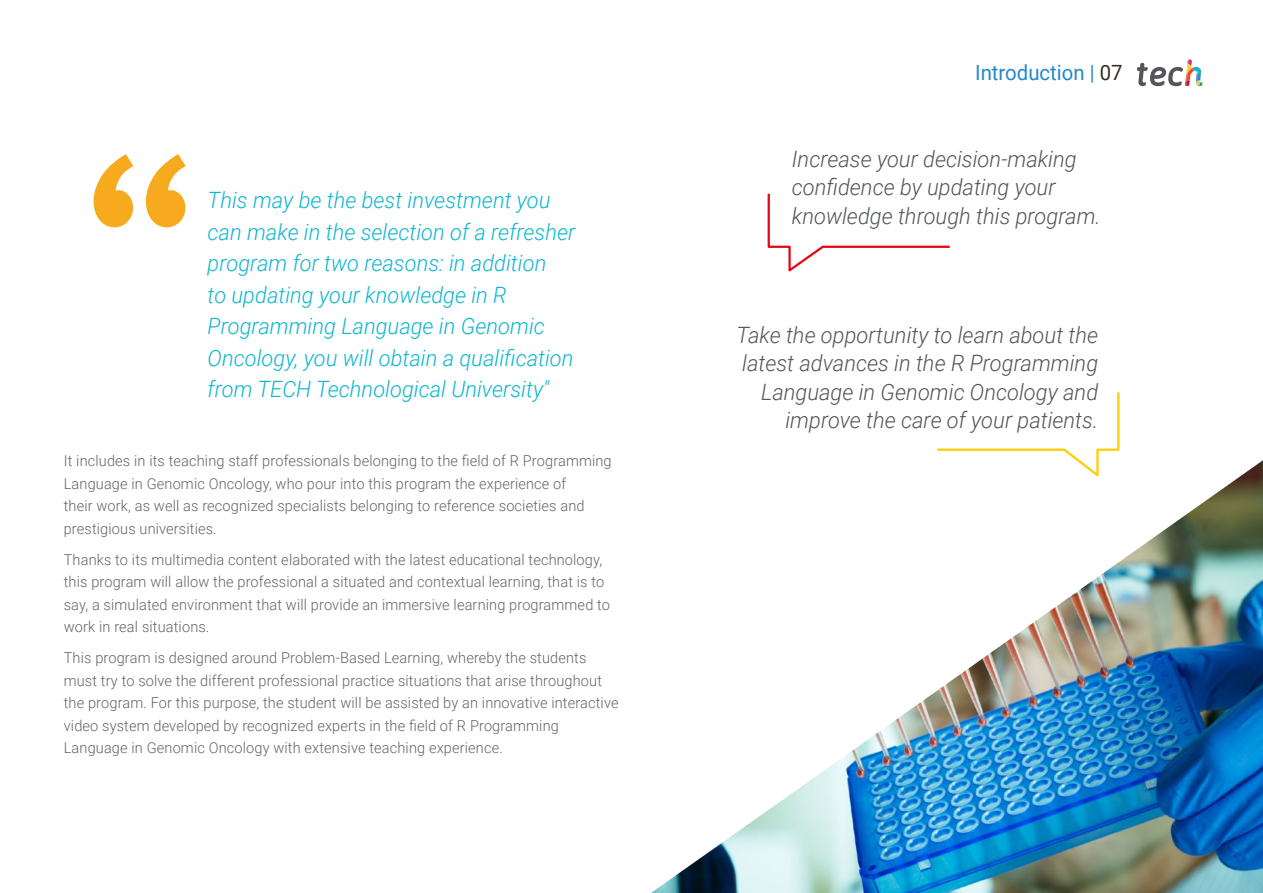
<style>
.page{position:relative;width:1263px;height:893px;background:#fff}
.page>*{position:absolute;margin:0;border:0;box-sizing:border-box;transform-origin:0 0}
.t1{font:italic 300 22.5px/31.5px "Roboto";color:#0fb6cf}
.t2{font:italic 300 22.5px/28.5px "Roboto";color:#52555b;text-align:right}
.t3{font:21px "Roboto";color:#2488c9}
.t4{font:300 15px/22.5px "Roboto";letter-spacing:.01em;color:#61646a}
.s1{color:#312e20}
</style>
<div class="page">
<svg style="left:94px;top:154px;width:92px;height:73px"></svg>
<svg style="left:937px;top:392px;width:183px;height:68px"></svg>
<img style="left:651px;top:460px;width:612px;height:433px">
<svg style="left:767px;top:193px;width:183px;height:79px"></svg>
<svg style="left:1137px;top:60px;width:65px;height:27px"></svg>
<p class="t1" style="left:208px;top:184px;width:369px">This may be the best investment you can make in the selection of a refresher program for two reasons: in addition<br>to updating your knowledge in R Programming Language in Genomic Oncology, you will obtain a qualification from TECH Technological University"</p>
<p class="t4" style="left:64px;top:449px;width:549px">It includes in its teaching staff professionals belonging to the field of R Programming Language in Genomic Oncology, who pour into this program the experience of<br>their work, as well as recognized specialists belonging to reference societies and prestigious universities.</p>
<p class="t4" style="left:64px;top:548px;width:548px">Thanks to its multimedia content elaborated with the latest educational technology, this program will allow the professional a situated and contextual learning, that is to say, a simulated environment that will provide an immersive learning programmed to work in real situations.</p>
<p class="t4" style="left:64px;top:646px;width:556px">This program is designed around Problem-Based Learning, whereby the students must try to solve the different professional practice situations that arise throughout the program. For this purpose, the student will be assisted by an innovative interactive video system developed by recognized experts in the field of R Programming Language in Genomic Oncology with extensive teaching experience.</p>
<h2 class="t3" style="left:975px;top:57px;width:149px">Introduction | <span class="s1">07</span></h2>
<h1 class="t2" style="left:792px;top:144px;width:310px;text-align:left">Increase your decision-making confidence by updating your knowledge through this program.</h1>
<h1 class="t2" style="left:736px;top:319px;width:363px">Take the opportunity to learn about the latest advances in the R Programming Language in Genomic Oncology and improve the care of your patients.</h1>
</div>
